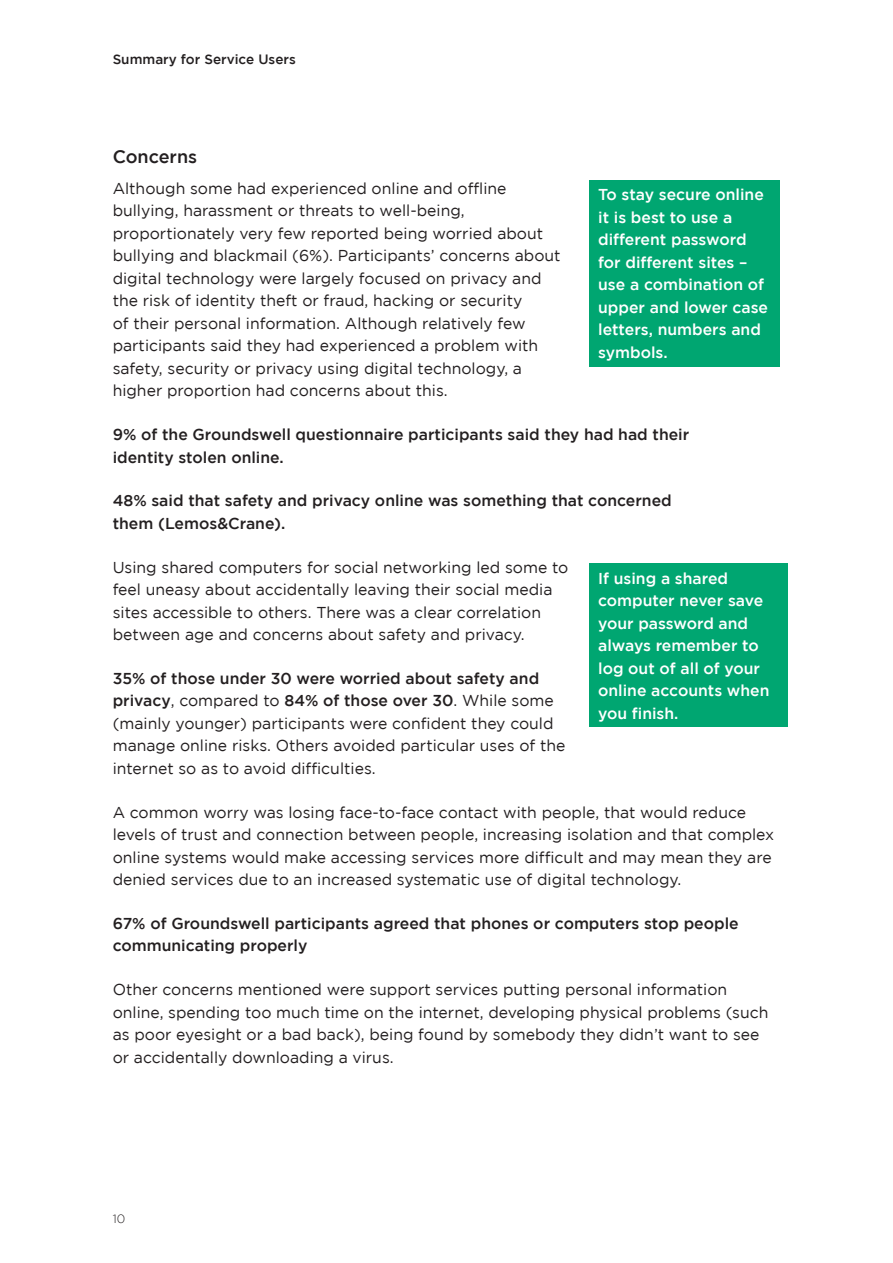
<style>
.page{position:relative;width:893px;height:1263px;background:#fff}
.page>*{position:absolute;margin:0;border:0;box-sizing:border-box;transform-origin:0 0}
.t1{font:500 18px "Gotham";color:#231f20}
.t2{font:15.75px/22.5px "Gotham";color:#231f20}
.t3{font:500 15.75px/22.5px "Gotham";color:#231f20}
.t4{font:500 15.75px/22.5px "Gotham";color:#fff}
.t5{font:500 13.5px "Gotham";color:#231f20}
.t6{font:300 12px "Gotham";color:#231f20}
.s1{font-weight:500}
</style>
<div class="page">
<div style="left:590px;top:180px;width:190px;height:186px;background:#00a671"></div>
<div style="left:590px;top:564px;width:198px;height:163px;background:#00a671"></div>
<p class="t5" style="left:113px;top:51px;width:185px">Summary for Service Users</p>
<p class="t1" style="left:113px;top:146px;width:86px">Concerns</p>
<p class="t2" style="left:113px;top:177px;width:449px">Although some had experienced online and offline bullying, harassment or threats to well-being, proportionately very few reported being worried about bullying and blackmail (6%). Participants’ concerns about digital technology were largely focused on privacy and the risk of identity theft or fraud, hacking or security<br>of their personal information. Although relatively few participants said they had experienced a problem with safety, security or privacy using digital technology, a higher proportion had concerns about this.</p>
<p class="t3" style="left:113px;top:423px;width:578px">9% of the Groundswell questionnaire participants said they had had their identity stolen online.</p>
<p class="t3" style="left:113px;top:489px;width:561px">48% said that safety and privacy online was something that concerned them (Lemos&amp;Crane).</p>
<p class="t2" style="left:113px;top:555px;width:457px">Using shared computers for social networking led some to feel uneasy about accidentally leaving their social media sites accessible to others. There was a clear correlation between age and concerns about safety and privacy.</p>
<p class="t2" style="left:113px;top:667px;width:454px"><span class="s1">35% of those under 30 were worried about safety and privacy</span>, compared to <span class="s1">84% of those over 30</span>. While some (mainly younger) participants were confident they could manage online risks. Others avoided particular uses of the internet so as to avoid difficulties.</p>
<p class="t2" style="left:113px;top:800px;width:663px">A common worry was losing face-to-face contact with people, that would reduce levels of trust and connection between people, increasing isolation and that complex online systems would make accessing services more difficult and may mean they are denied services due to an increased systematic use of digital technology.</p>
<p class="t3" style="left:113px;top:912px;width:627px">67% of Groundswell participants agreed that phones or computers stop people communicating properly</p>
<p class="t2" style="left:113px;top:978px;width:657px">Other concerns mentioned were support services putting personal information online, spending too much time on the internet, developing physical problems (such as poor eyesight or a bad back), being found by somebody they didn’t want to see or accidentally downloading a virus.</p>
<p class="t4" style="left:598px;top:183px;width:171px">To stay secure online it is best to use a different password for different sites – use a combination of upper and lower case letters, numbers and symbols.</p>
<p class="t4" style="left:598px;top:566px;width:173px">If using a shared computer never save your password and always remember to log out of all of your online accounts when you finish.</p>
<p class="t6" style="left:113px;top:1212px;width:14px">10</p>
</div>
